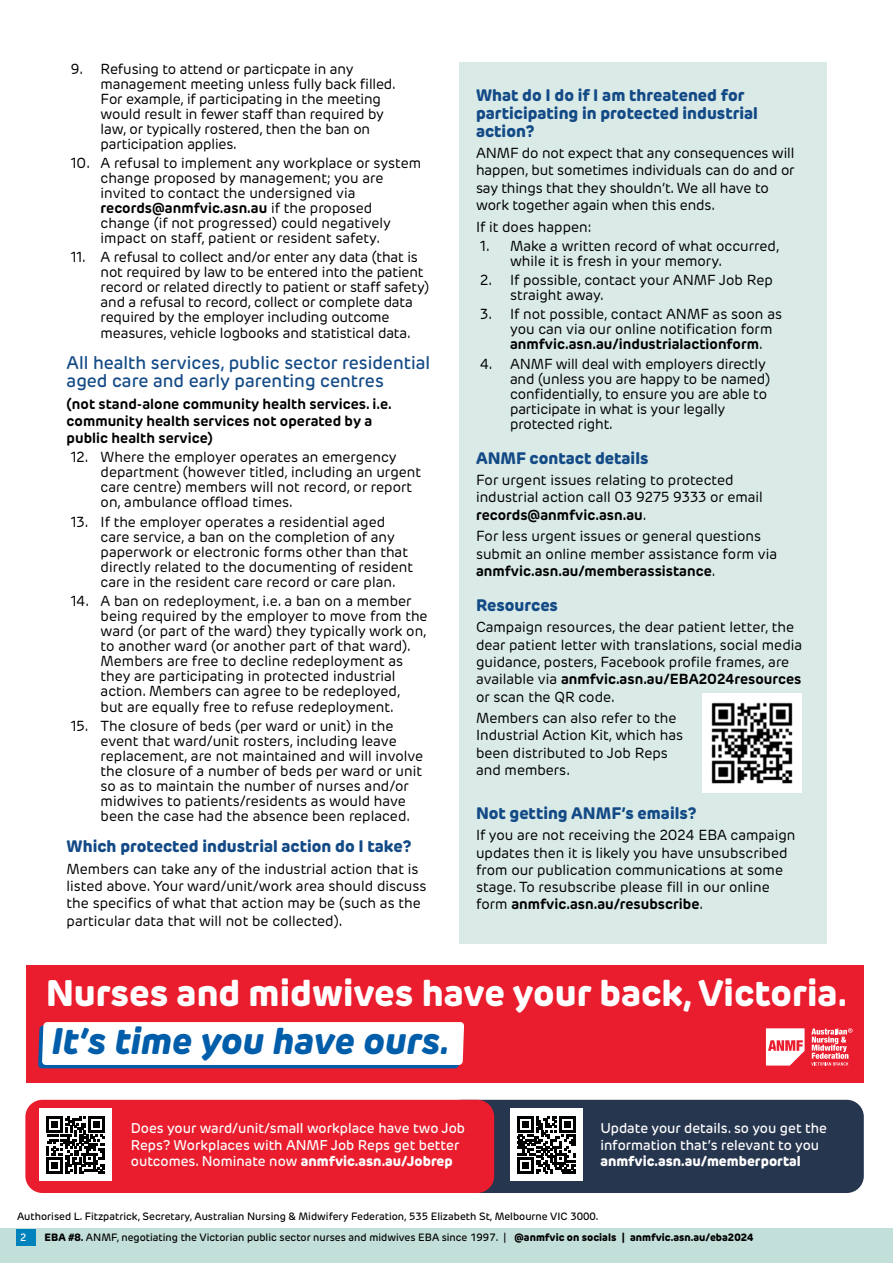
<style>
.page{position:relative;width:893px;height:1263px;background:#fff}
.page>*{position:absolute;margin:0;border:0;box-sizing:border-box;transform-origin:0 0}
.t1{font:800 36.6px "New Rubrik Edge";color:#fff}
.t2{font:italic 800 36.6px "New Rubrik Edge";color:#005daa}
.t3{font:500 18px/18px "New Rubrik Edge";color:#134a86}
.t4{font:800 16.5px/18px "New Rubrik Edge";color:#134a86}
.t5{font:14.4px/15px "New Rubrik Edge";color:#000}
.t6{font:700 14.4px/17.2px "New Rubrik Edge";color:#000}
.t7{font:500 13.95px/16.8px "New Rubrik Edge";color:#fff}
.t8{font:800 13.95px "New Rubrik Edge";color:#fff}
.t9{font:500 10.5px "New Rubrik Edge";color:#000}
.t10{font:500 10.5px "New Rubrik Edge";color:#fff}
.s1{font-weight:700}
.s2{font-weight:800}
.s3{font-style:italic}
</style>
<div class="page">
<div style="left:0;top:1228px;width:893px;height:35px;background:#c3dfda"></div>
<div style="left:16px;top:1229px;width:19px;height:16px;background:#0082bc"></div>
<div style="left:445px;top:1100px;width:419px;height:93px;background:#27364f;border-radius:17px"></div>
<div style="left:25px;top:1100px;width:469px;height:93px;background:#e91d2d;border-radius:17px"></div>
<div style="left:40px;top:1109px;width:72px;height:72px;background:#fff"></div>
<svg style="left:47px;top:1116px;width:58px;height:58px"></svg>
<hr style="left:47px;top:1171px;width:16px;height:3px;background:#000">
<div style="left:51px;top:1162px;width:7px;height:7px;background:#000"></div>
<div style="left:511px;top:1109px;width:72px;height:72px;background:#fff"></div>
<svg style="left:518px;top:1116px;width:58px;height:58px"></svg>
<hr style="left:518px;top:1171px;width:16px;height:3px;background:#000">
<div style="left:522px;top:1162px;width:7px;height:7px;background:#000"></div>
<div style="left:459px;top:62px;width:367px;height:882px;background:#d9eae7"></div>
<img style="left:703px;top:693px;width:99px;height:99px">
<div style="left:26px;top:965px;width:837px;height:118px;background:#e91d2d"></div>
<svg style="left:38px;top:1022px;width:426px;height:46px"></svg>
<svg style="left:766px;top:1028px;width:39px;height:37px"></svg>
<svg style="left:811px;top:1028px;width:42px;height:37px"></svg>
<p class="t5" style="left:101px;top:61px;width:297px;text-indent:-30px">9. Refusing to attend or particpate in any management meeting unless fully back filled.<br>For example, if participating in the meeting would result in fewer staff than required by law, or typically rostered, then the ban on participation applies.</p>
<p class="t5" style="left:101px;top:155px;width:322px;text-indent:-30px">10. A refusal to implement any workplace or system change proposed by management; you are invited to contact the undersigned via <span class="s1">records@anmfvic.asn.au</span> if the proposed change (if not progressed) could negatively impact on staff, patient or resident safety.</p>
<p class="t5" style="left:101px;top:249px;width:330px;text-indent:-30px">11. A refusal to collect and/or enter any data (that is not required by law to be entered into the patient record or related directly to patient or staff safety) and a refusal to record, collect or complete data required by the employer including outcome measures, vehicle logbooks and statistical data.</p>
<p class="t3" style="left:67px;top:354px;width:365px">All health services, public sector residential aged care and early parenting centres</p>
<p class="t6" style="left:67px;top:395px;width:327px">(not stand-alone community health services. i.e. community health services not operated by a public health service)</p>
<p class="t5" style="left:101px;top:450px;width:322px;text-indent:-30px">12. Where the employer operates an emergency department (however titled, including an urgent care centre) members will not record, or report on, ambulance offload times.</p>
<p class="t5" style="left:101px;top:514px;width:314px;text-indent:-30px">13. If the employer operates a residential aged care service, a ban on the completion of any paperwork or electronic forms other than that directly related to the documenting of resident care in the resident care record or care plan.</p>
<p class="t5" style="left:101px;top:593px;width:328px;text-indent:-30px">14. A ban on redeployment, i.e. a ban on a member being required by the employer to move from the ward (or part of the ward) they typically work on, to another ward (or another part of that ward).<br>Members are free to decline redeployment as they are participating in protected industrial action. Members can agree to be redeployed,<br>but are equally free to refuse redeployment.</p>
<p class="t5" style="left:101px;top:719px;width:324px;text-indent:-30px">15. The closure of beds (per ward or unit) in the event that ward/unit rosters, including leave replacement, are not maintained and will involve the closure of a number of beds per ward or unit so as to maintain the number of nurses and/or midwives to patients/residents as would have been the case had the absence been replaced.</p>
<p class="t4" style="left:67px;top:837px;width:346px">Which protected industrial action do I take?</p>
<p class="t5" style="left:67px;top:860px;width:361px;line-height:17.2px">Members can take any of the industrial action that is listed above. Your ward/unit/work area should discuss the specifics of what that action may be (such as the particular data that will not be collected).</p>
<p class="t4" style="left:476px;top:86px;width:283px">What do I do if I am threatened for participating in protected industrial action?</p>
<p class="t5" style="left:476px;top:145px;width:320px;line-height:17.2px">ANMF do not expect that any consequences will happen, but sometimes individuals can do and or say things that they shouldn’t. We all have to work together again when this ends.</p>
<p class="t5" style="left:476px;top:219px;width:117px">If it does happen:</p>
<p class="t5" style="left:510px;top:238px;width:271px;text-indent:-30px">1. Make a written record of what occurred, while it is fresh in your memory.</p>
<p class="t5" style="left:510px;top:273px;width:264px;text-indent:-30px">2. If possible, contact your ANMF Job Rep straight away.</p>
<p class="t5" style="left:510px;top:307px;width:273px;text-indent:-30px">3. If not possible, contact ANMF as soon as you can via our online notification form <span class="s1">anmfvic.asn.au/industrialactionform</span>.</p>
<p class="t5" style="left:510px;top:356px;width:262px;text-indent:-30px">4. ANMF will deal with employers directly and (unless you are happy to be named) confidentially, to ensure you are able to participate in what is your legally protected right.</p>
<p class="t4" style="left:476px;top:449px;width:174px">ANMF contact details</p>
<p class="t5" style="left:476px;top:471px;width:288px;line-height:17.2px">For urgent issues relating to protected industrial action call 03 9275 9333 or email <span class="s1">records@anmfvic.asn.au</span>.</p>
<p class="t5" style="left:476px;top:528px;width:303px;line-height:17.2px">For less urgent issues or general questions submit an online member assistance form via <span class="s1">anmfvic.asn.au/memberassistance</span>.</p>
<p class="t4" style="left:476px;top:596px;width:83px">Resources</p>
<p class="t5" style="left:476px;top:619px;width:328px;line-height:17.2px">Campaign resources, the dear patient letter, the dear patient letter with translations, social media guidance, posters, Facebook profile frames, are available via <span class="s1">anmfvic.asn.au/EBA2024resources </span>or scan the QR code.</p>
<p class="t5" style="left:476px;top:709px;width:209px;line-height:17.2px">Members can also refer to the<br>Industrial Action Kit, which has been distributed to Job Reps and members.</p>
<p class="t4" style="left:476px;top:804px;width:222px">Not getting ANMF’s emails?</p>
<p class="t5" style="left:476px;top:826px;width:321px;line-height:17.2px">If you are not receiving the 2024 EBA campaign updates then it is likely you have unsubscribed from our publication communications at some stage. To resubscribe please fill in our online form <span class="s1">anmfvic.asn.au/resubscribe</span>.</p>
<h1 class="t1" style="left:46px;top:970px;width:803px">Nurses and midwives have your back, Victoria.</h1>
<h1 class="t2" style="left:52px;top:1018px;width:400px">It’s time you have ours.</h1>
<p class="t7" style="left:131px;top:1119px;width:336px">Does your ward/unit/small workplace have two Job<br>Reps? Workplaces with ANMF Job Reps get better outcomes. Nominate now <span class="s2">anmfvic.asn.au/Jobrep</span></p>
<p class="t7" style="left:600px;top:1119px;width:228px">Update your details. so you get the information that’s relevant to you</p>
<p class="t8" style="left:600px;top:1152px;width:202px">anmfvic.asn.au/memberportal</p>
<p class="t9" style="left:17px;top:1210px;width:583px">Authorised L. Fitzpatrick, Secretary, Australian Nursing &amp; Midwifery Federation, 535 Elizabeth St, Melbourne VIC 3000.</p>
<p class="t10" style="left:20px;top:1231px;width:8px">2</p>
<p class="t9" style="left:45px;top:1231px;width:710px"><span class="s2">EBA #8.</span> ANMF, negotiating the Victorian public sector nurses and midwives EBA since 1997. <span class="s3">|</span> <span class="s2">@anmfvic on socials | anmfvic.asn.au/eba2024</span></p>
</div>
